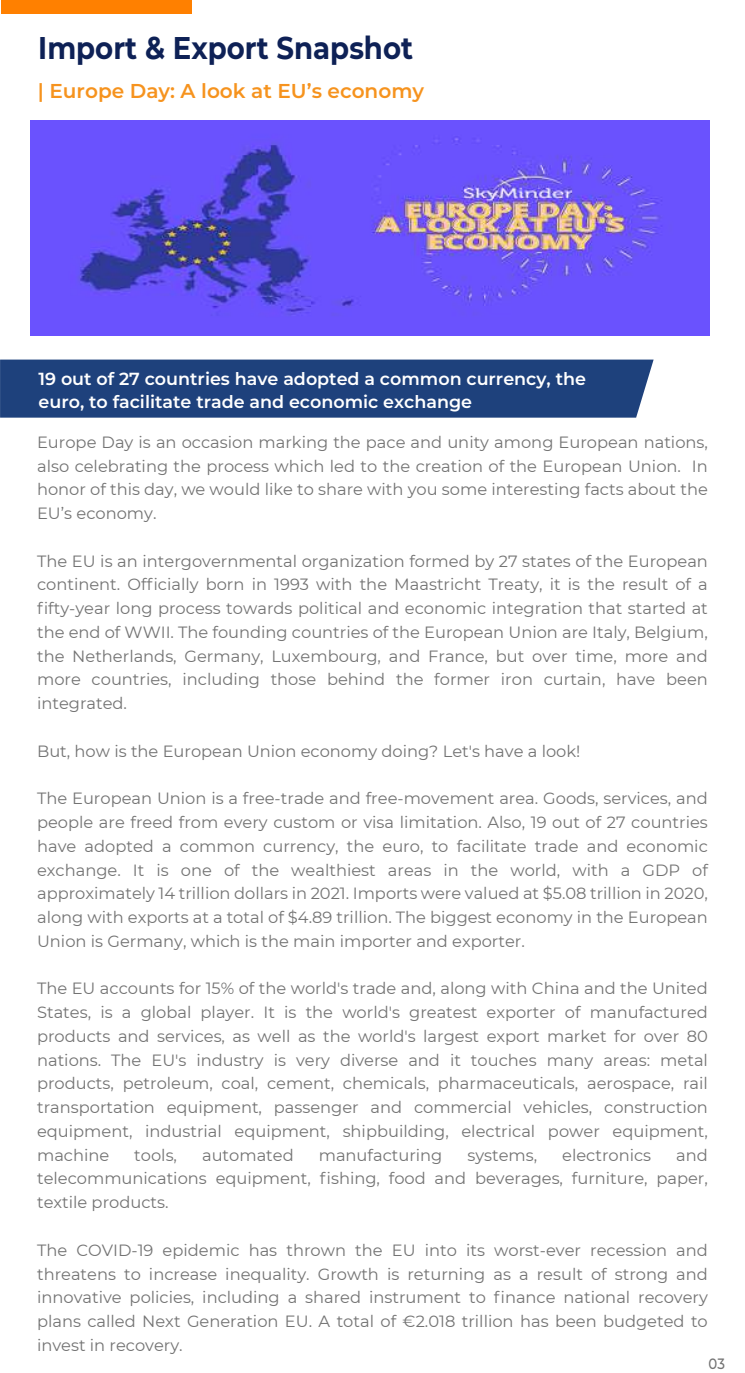
<style>
.page{position:relative;width:745px;height:1373px;background:#fff}
.page>*{position:absolute;margin:0;border:0;box-sizing:border-box;transform-origin:0 0}
.t1{font:700 31.25px "Montserrat";color:#0e2156;scale:.88 1}
.t2{font:600 20px "Montserrat";color:#f6931e}
.t3{font:600 17.5px/23.8px "Montserrat";color:#fff}
.t4{font:16.25px/23.8px "Montserrat";color:#737373;text-align:justify}
.t5{font:500 15px "Montserrat";color:#737373;scale:.88 1}
</style>
<div class="page">
<div style="left:0;top:359px;width:653px;height:58px;background:#1e417c"></div>
<div style="left:1px;top:0;width:191px;height:14px;background:#ff8000"></div>
<img style="left:31px;top:120px;width:677px;height:215px">
<h1 class="t1" style="left:38px;top:25px;width:427px">Import &amp; Export Snapshot</h1>
<p class="t2" style="left:38px;top:77px;width:387px">| Europe Day: A look at EU’s economy</p>
<p class="t3" style="left:38px;top:365px;width:548px">19 out of 27 countries have adopted a common currency, the euro, to facilitate trade and economic exchange</p>
<p class="t4" style="left:37px;top:429px;width:672px">Europe Day is an occasion marking the pace and unity among European nations, also celebrating the process which led to the creation of the European Union. In honor of this day, we would like to share with you some interesting facts about the EU’s economy.</p>
<p class="t4" style="left:37px;top:548px;width:672px">The EU is an intergovernmental organization formed by 27 states of the European continent. Officially born in 1993 with the Maastricht Treaty, it is the result of a fifty-year long process towards political and economic integration that started at the end of WWII. The founding countries of the European Union are Italy, Belgium, the Netherlands, Germany, Luxembourg, and France, but over time, more and more countries, including those behind the former iron curtain, have been integrated.</p>
<p class="t4" style="left:37px;top:738px;width:544px">But, how is the European Union economy doing? Let's have a look!</p>
<p class="t4" style="left:37px;top:786px;width:672px">The European Union is a free-trade and free-movement area. Goods, services, and people are freed from every custom or visa limitation. Also, 19 out of 27 countries have adopted a common currency, the euro, to facilitate trade and economic exchange. It is one of the wealthiest areas in the world, with a GDP of approximately 14 trillion dollars in 2021. Imports were valued at $5.08 trillion in 2020, along with exports at a total of $4.89 trillion. The biggest economy in the European Union is Germany, which is the main importer and exporter.</p>
<p class="t4" style="left:37px;top:976px;width:672px">The EU accounts for 15% of the world's trade and, along with China and the United States, is a global player. It is the world's greatest exporter of manufactured products and services, as well as the world's largest export market for over 80 nations. The EU's industry is very diverse and it touches many areas: metal products, petroleum, coal, cement, chemicals, pharmaceuticals, aerospace, rail transportation equipment, passenger and commercial vehicles, construction equipment, industrial equipment, shipbuilding, electrical power equipment, machine</p>
<p class="t4" style="left:134px;top:1142px;width:44px">tools,</p>
<p class="t4" style="left:202px;top:1142px;width:93px">automated</p>
<p class="t4" style="left:318px;top:1142px;width:125px">manufacturing</p>
<p class="t4" style="left:467px;top:1142px;width:71px">systems,</p>
<p class="t4" style="left:562px;top:1142px;width:90px">electronics</p>
<p class="t4" style="left:37px;top:1142px;width:672px;text-indent:638px">and telecommunications equipment, fishing, food and beverages, furniture, paper, textile products.</p>
<p class="t4" style="left:37px;top:1237px;width:672px">The COVID-19 epidemic has thrown the EU into its worst-ever recession and threatens to increase inequality. Growth is returning as a result of strong and innovative policies, including a shared instrument to finance national recovery plans called Next Generation EU. A total of €2.018 trillion has been budgeted to invest in recovery.</p>
<p class="t5" style="left:708px;top:1353px;width:20px">03</p>
</div>
